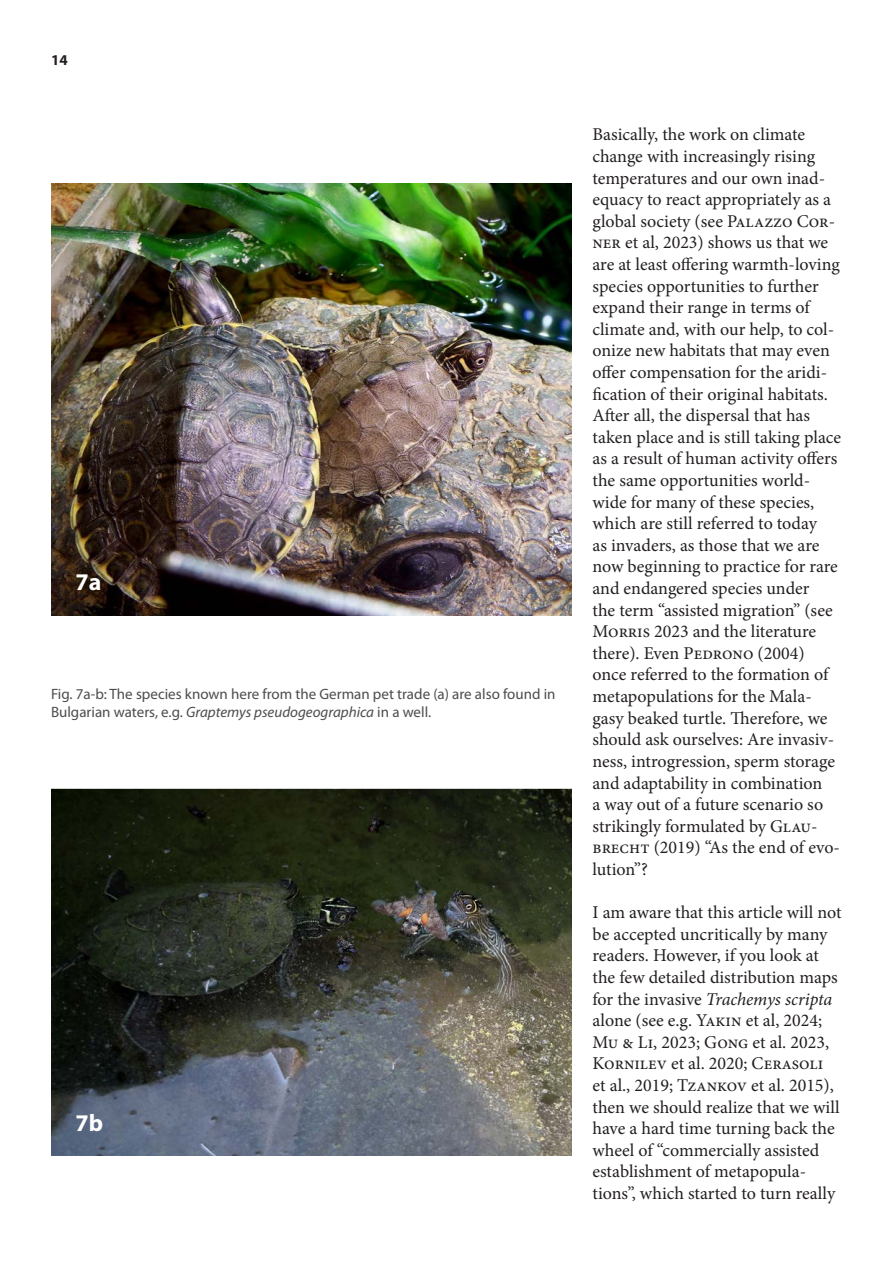
<style>
.page{position:relative;width:893px;height:1263px;background:#fff}
.page>*{position:absolute;margin:0;border:0;box-sizing:border-box;transform-origin:0 0}
.t1{font:700 24px "Myriad Pro";color:#fff}
.t2{font:18px/21.6px "Minion Pro";color:#231f20}
.t3{font:15px/18px "Myriad Pro";color:#231f20}
.t4{font:700 15px "Myriad Pro";color:#231f20}
.s1{font-style:italic}
</style>
<div class="page">
<img style="left:51px;top:184px;width:520px;height:432px">
<img style="left:51px;top:788px;width:520px;height:368px">
<p class="t4" style="left:51px;top:50px;width:18px">14</p>
<p class="t1" style="left:75px;top:567px;width:27px">7a</p>
<p class="t3" style="left:51px;top:684px;width:506px">Fig. 7a-b: The species known here from the German pet trade (a) are also found in<br>Bulgarian waters, e.g. <span class="s1">Graptemys pseudogeographica</span> in a well.</p>
<p class="t1" style="left:75px;top:1107px;width:29px">7b</p>
<p class="t2" style="left:592px;top:124px;width:250px">Basically, the work on climate change with increasingly rising temperatures and our own inad&shy;equacy to react appropriately as a global society (see Palazzo Cor&shy;ner et al, 2023) shows us that we are at least offering warmth-loving species opportunities to further expand their range in terms of climate and, with our help, to col&shy;onize new habitats that may even offer compensation for the aridi&shy;fication of their original habitats.<br>After all, the dispersal that has taken place and is still taking place as a result of human activity offers the same opportunities world&shy;wide for many of these species, which are still referred to today<br>as invaders, as those that we are now beginning to practice for rare and endangered species under<br>the term “assisted migration” (see<br>Morris 2023 and the literature there). Even Pedrono (2004) once referred to the formation of metapopulations for the Mala&shy;gasy beaked turtle. Therefore, we should ask ourselves: Are invasiv&shy;ness, introgression, sperm storage and adaptability in combination<br>a way out of a future scenario so strikingly formulated by Glau&shy;brecht (2019) “As the end of evo&shy;lution”?</p>
<p class="t2" style="left:592px;top:902px;width:251px">I am aware that this article will not be accepted uncritically by many readers. However, if you look at the few detailed distribution maps for the invasive <span class="s1">Trachemys scripta </span>alone (see e.g. Yakin et al, 2024; Mu &amp; Li, 2023; Gong et al. 2023, Kornilev et al. 2020; Cerasoli<br>et al., 2019; Tzankov et al. 2015), then we should realize that we will have a hard time turning back the wheel of “commercially assisted establishment of metapopula&shy;tions”, which started to turn really</p>
</div>
